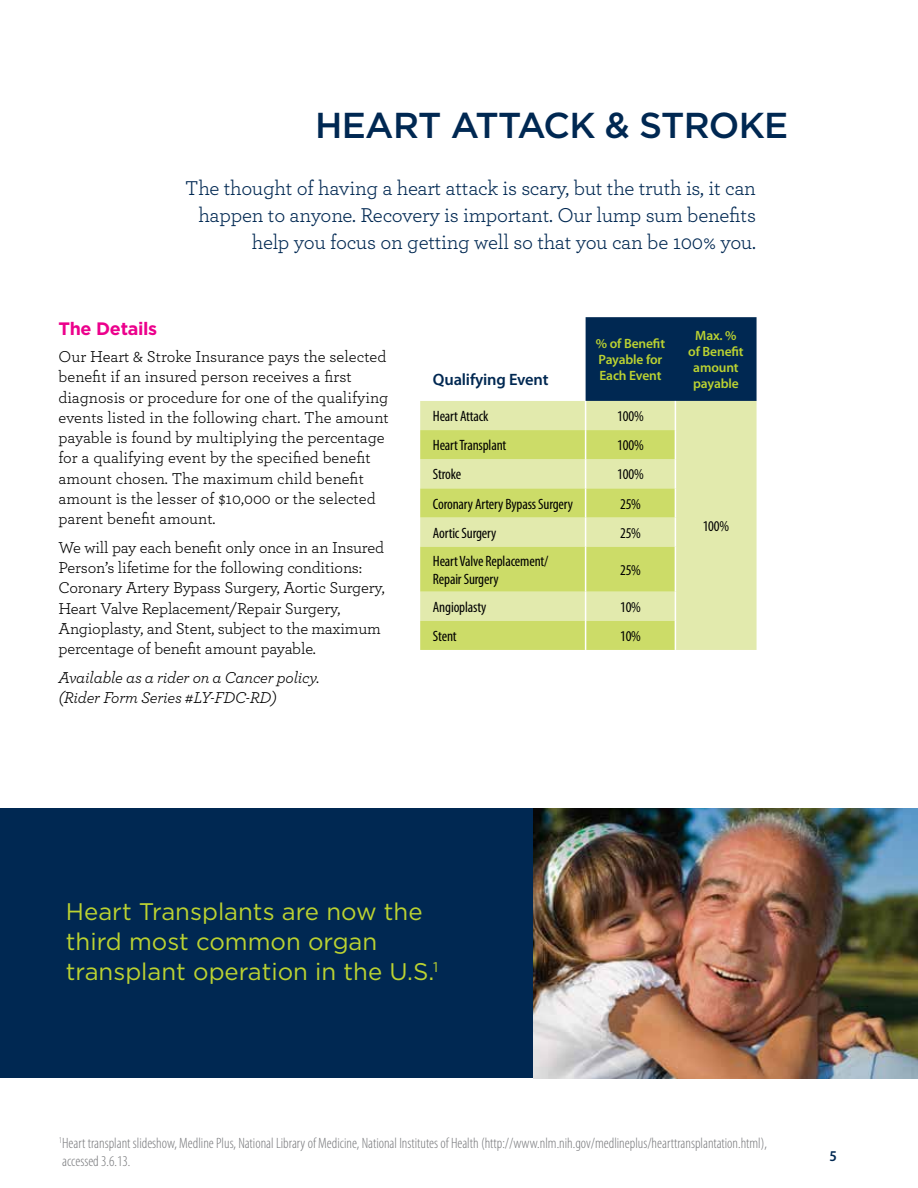
<style>
.page{position:relative;width:918px;height:1188px;background:#fff}
.page>*{position:absolute;margin:0;border:0;box-sizing:border-box;transform-origin:0 0}
.t1{font:500 36px "Gotham";letter-spacing:-.02em;color:#002852}
.t2{font:24px/30px "Gotham";color:#bcd331}
.t3{font:21px/27px "Archer";letter-spacing:-.01em;color:#002852;text-align:right}
.t4{font:700 18px "Gotham";letter-spacing:-.02em;color:#ec008c}
.t5{font:16.5px/20.2px "Archer";letter-spacing:-.01em;color:#000}
.t6{font:italic 16.5px/19.5px "Archer";letter-spacing:-.01em;color:#000}
.t7{font:600 16.5px "Myriad Pro";letter-spacing:-.01em;color:#002852}
.t8{font:300 condensed 15px/18px "Myriad Pro";color:#757679}
.t9{font:condensed 15px/18px "Myriad Pro";letter-spacing:-.01em;color:#000}
.t10{font:600 semi-condensed 15px "Myriad Pro";color:#002852}
.t11{font:600 13.5px/16.2px "Myriad Pro";letter-spacing:-.01em;color:#bcd331}
</style>
<div class="page">
<div style="left:420px;top:401px;width:337px;height:249px;background:#e2eaad"></div>
<svg style="left:420px;top:430px;width:255px;height:220px;background:#d4e183"></svg>
<svg style="left:585px;top:317px;width:172px;height:171px;background:#728a7b"></svg>
<hr style="left:585px;top:488px;width:1px;height:30px;background:#fff">
<hr style="left:675px;top:488px;width:1px;height:30px;background:#fff">
<svg style="left:585px;top:518px;width:1px;height:29px"></svg>
<svg style="left:675px;top:518px;width:1px;height:29px"></svg>
<hr style="left:585px;top:547px;width:1px;height:45px;background:#fff">
<hr style="left:675px;top:547px;width:1px;height:45px;background:#fff">
<svg style="left:585px;top:592px;width:1px;height:58px"></svg>
<svg style="left:675px;top:592px;width:1px;height:58px"></svg>
<div style="left:1px;top:808px;width:917px;height:270px;background:#002852"></div>
<img style="left:533px;top:808px;width:385px;height:270px">
<h1 class="t1" style="left:315px;top:102px;width:475px">HEART ATTACK &amp; STROKE</h1>
<p class="t3" style="left:185px;top:174px;width:572px">The thought of having a heart attack is scary, but the truth is, it can happen to anyone. Recovery is important. Our lump sum benefits help you focus on getting well so that you can be 100% you.</p>
<p class="t4" style="left:58px;top:317px;width:100px">The Details</p>
<p class="t5" style="left:58px;top:346px;width:332px">Our Heart &amp; Stroke Insurance pays the selected benefit if an insured person receives a first diagnosis or procedure for one of the qualifying events listed in the following chart. The amount payable is found by multiplying the percentage for a qualifying event by the specified benefit amount chosen. The maximum child benefit amount is the lesser of $10,000 or the selected parent benefit amount.</p>
<p class="t5" style="left:58px;top:537px;width:328px">We will pay each benefit only once in an Insured Person’s lifetime for the following conditions:<br>Coronary Artery Bypass Surgery, Aortic Surgery, Heart Valve Replacement/Repair Surgery, Angioplasty, and Stent, subject to the maximum percentage of benefit amount payable.</p>
<p class="t6" style="left:58px;top:667px;width:263px">Available as a rider on a Cancer policy. (Rider Form Series #LY-FDC-RD)</p>
<p class="t7" style="left:433px;top:370px;width:117px">Qualifying Event</p>
<p class="t11" style="left:596px;top:336px;width:71px">% of Benefit<br>Payable for<br>Each Event</p>
<p class="t11" style="left:688px;top:327px;width:57px;text-align:center">Max. % of Benefit amount payable</p>
<p class="t9" style="left:433px;top:407px;width:57px">Heart Attack</p>
<p class="t9" style="left:617px;top:407px;width:28px">100%</p>
<p class="t9" style="left:433px;top:437px;width:75px">Heart Transplant</p>
<p class="t9" style="left:617px;top:437px;width:28px">100%</p>
<p class="t9" style="left:433px;top:466px;width:30px">Stroke</p>
<p class="t9" style="left:617px;top:466px;width:28px">100%</p>
<p class="t9" style="left:433px;top:495px;width:142px">Coronary Artery Bypass Surgery</p>
<p class="t9" style="left:620px;top:495px;width:22px">25%</p>
<p class="t9" style="left:433px;top:524px;width:65px">Aortic Surgery</p>
<p class="t9" style="left:620px;top:524px;width:22px">25%</p>
<p class="t9" style="left:433px;top:552px;width:117px">Heart Valve Replacement/<br>Repair Surgery</p>
<p class="t9" style="left:620px;top:561px;width:22px">25%</p>
<p class="t9" style="left:433px;top:598px;width:55px">Angioplasty</p>
<p class="t9" style="left:620px;top:598px;width:22px">10%</p>
<p class="t9" style="left:433px;top:627px;width:25px">Stent</p>
<p class="t9" style="left:620px;top:627px;width:22px">10%</p>
<p class="t9" style="left:703px;top:517px;width:28px">100%</p>
<h2 class="t2" style="left:66px;top:896px;width:374px">Heart Transplants are now the third most common organ transplant operation in the U.S.<sup>1</sup></h2>
<p class="t8" style="left:59px;top:1135px;width:710px"><sup>1</sup>Heart transplant slideshow, Medline Plus, National Library of Medicine, National Institutes of Health (http://www.nlm.nih.gov/medlineplus/hearttransplantation.html), accessed 3.6.13.</p>
<p class="t10" style="left:830px;top:1147px;width:9px">5</p>
</div>
